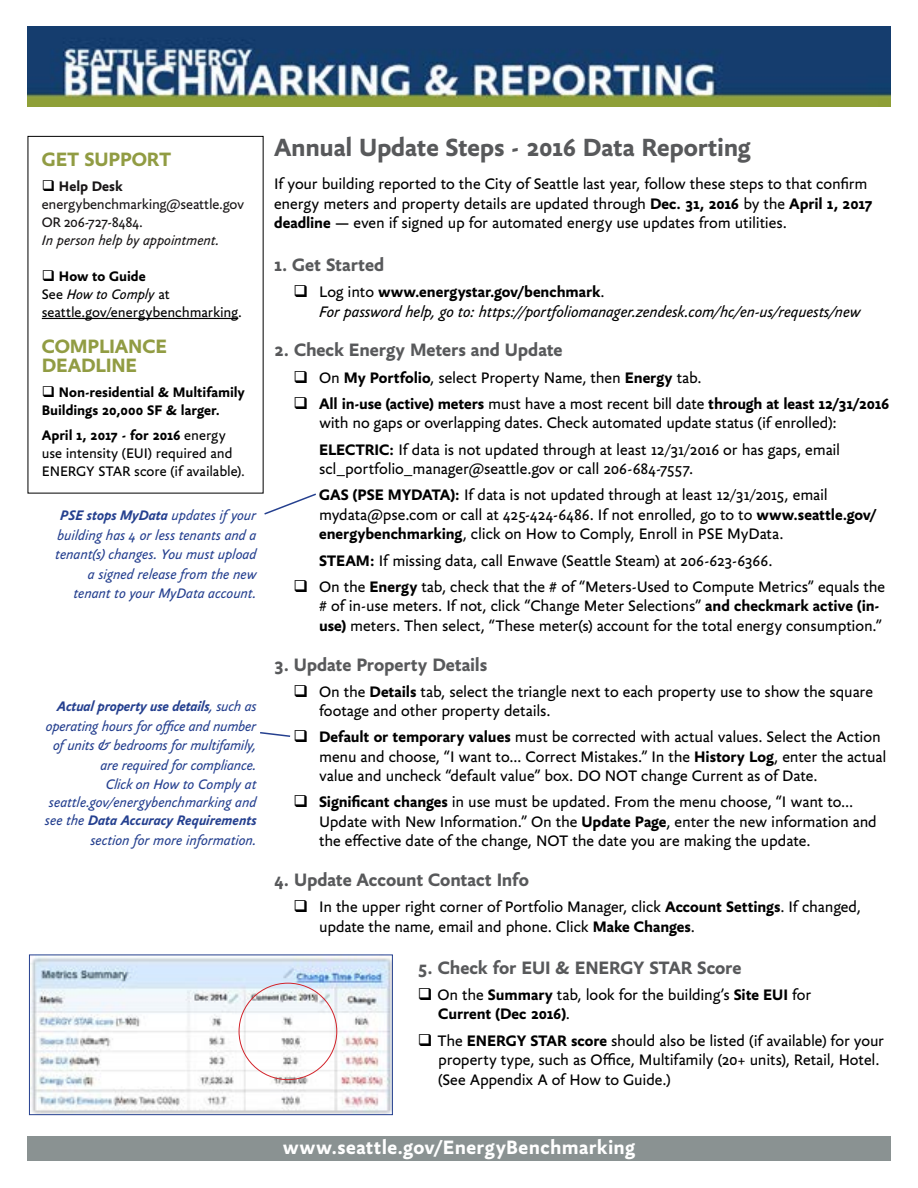
<style>
.page{position:relative;width:918px;height:1188px;background:#fff}
.page>*{position:absolute;margin:0;border:0;box-sizing:border-box;transform-origin:0 0}
.t1{font:700 27px "Yoga Sans OT";letter-spacing:-.01em;color:#58595b}
.t2{font:700 21px "Yoga Sans OT";letter-spacing:.015em;color:#fff}
.t3{font:700 21px/19.5px "Yoga Sans OT";letter-spacing:-.01em;color:#919c43}
.t4{font:700 19.5px "Yoga Sans OT";letter-spacing:-.005em;color:#58595b}
.t5{font:16.5px/19.5px "Yoga Sans OT";letter-spacing:-.01em;color:#000}
.t6{font:italic 16.5px/19.5px "Yoga Sans OT";letter-spacing:-.005em;color:#000}
.t7{font:italic 15px/19.5px "Yoga Sans OT";letter-spacing:-.01em;color:#25408f;text-align:right}
.t8{font:15px/18px "Yoga Sans OT";letter-spacing:-.005em;color:#000}
.t9{font:15px/18px "Yoga Sans OT";letter-spacing:-.02em;color:#191617}
.t10{font:700 15px/18px "Yoga Sans OT";color:#000}
.t11{font:italic 15px "Yoga Sans OT";color:#191617}
.s1{color:#000}
.s2{font-weight:700}
.s3{font-style:italic}
.s4{color:#191617}
.s5{font-style:normal}
.s6{font-weight:700;font-style:normal}
</style>
<div class="page">
<div style="left:27px;top:1136px;width:864px;height:25px;background:#8a9292"></div>
<img style="left:31px;top:957px;width:360px;height:156px">
<div style="left:29px;top:955px;width:364px;height:160px;border:1px solid #25408f"></div>
<hr style="left:42px;top:318px;width:196px;height:1px;background:#000">
<svg style="left:263px;top:492px;width:53px;height:23px"></svg>
<svg style="left:260px;top:732px;width:31px;height:5px"></svg>
<img style="left:28px;top:27px;width:863px;height:80px">
<p class="t3" style="left:42px;top:150px;width:131px">GET SUPPORT</p>
<p class="t9" style="left:42px;top:177px;width:204px"><span class="s1">❑</span> <span class="s2">Help Desk </span>energybenchmarking@seattle.gov<br>OR 206-727-8484.</p>
<p class="t11" style="left:42px;top:232px;width:179px">In person help by appointment.</p>
<p class="t8" style="left:42px;top:267px;width:202px">❑ <span class="s2">How to Guide<br></span>See <span class="s3">How to Comply</span> at seattle.gov/energybenchmarking.</p>
<p class="t3" style="left:42px;top:337px;width:127px">COMPLIANCE<br>DEADLINE</p>
<p class="t10" style="left:42px;top:383px;width:205px">❑ Non-residential &amp; Multifamily<br>Buildings 20,000 SF &amp; larger.</p>
<p class="t8" style="left:42px;top:426px;width:205px"><span class="s2">April 1, 2017 - for 2016</span> energy use intensity (EUI) required and<br>ENERGY STAR score (if available)<span class="s4">.</span></p>
<p class="t7" style="left:55px;top:506px;width:203px"><span class="s2">PSE stops MyData</span> updates if your building has 4 or less tenants and a tenant(s) changes. You must upload a signed release from the new tenant to your MyData account.</p>
<p class="t7" style="left:46px;top:697px;width:212px"><span class="s2">Actual property use details</span>, such as operating hours for office and number of units &amp; bedrooms for multifamily, are required for compliance.<br>Click on How to Comply at</p>
<p class="t7" style="left:45px;top:794px;width:213px;line-height:18px;text-align:left">seattle.gov/energybenchmarking and see the <span class="s2">Data Accuracy Requirements</span></p>
<p class="t7" style="left:90px;top:830px;width:168px">section for more information.</p>
<h1 class="t1" style="left:274px;top:133px;width:478px">Annual Update Steps - 2016 Data Reporting</h1>
<p class="t5" style="left:274px;top:175px;width:600px">If your building reported to the City of Seattle last year, follow these steps to that confirm energy meters and property details are updated through <span class="s2">Dec. 31, 2016</span> by the <span class="s2">April 1, 2017 deadline</span> — even if signed up for automated energy use updates from utilities.</p>
<p class="t4" style="left:274px;top:254px;width:112px">1. Get Started</p>
<p class="t6" style="left:319px;top:283px;width:543px;text-indent:-25px">❑ <span class="s5">Log into</span> <span class="s6">www.energystar.gov/benchmark</span><span class="s5">.<br></span>For password help, go to: https://portfoliomanager.zendesk.com/hc/en-us/requests/new</p>
<p class="t4" style="left:274px;top:340px;width:290px">2. Check Energy Meters and Update</p>
<p class="t5" style="left:294px;top:368px;width:410px">❑ On <span class="s2">My Portfolio</span>, select Property Name, then <span class="s2">Energy</span> tab.</p>
<p class="t5" style="left:319px;top:394px;width:572px;text-indent:-25px">❑ <span class="s2">All in-use (active) meters</span> must have a most recent bill date <span class="s2">through at least 12/31/2016 </span>with no gaps or overlapping dates. Check automated update status (if enrolled):</p>
<p class="t5" style="left:319px;top:440px;width:523px"><span class="s2">ELECTRIC:</span> If data is not updated through at least 12/31/2016 or has gaps, email scl_portfolio_manager@seattle.gov or call 206-684-7557.</p>
<p class="t5" style="left:319px;top:486px;width:559px"><span class="s2">GAS (PSE MYDATA):</span> If data is not updated through at least 12/31/2015, email mydata@pse.com or call at 425-424-6486. If not enrolled, go to to <span class="s2">www.seattle.gov/ energybenchmarking</span>, click on How to Comply, Enroll in PSE MyData.</p>
<p class="t5" style="left:319px;top:551px;width:455px"><span class="s2">STEAM:</span> If missing data, call Enwave (Seattle Steam) at 206-623-6366.</p>
<p class="t5" style="left:319px;top:577px;width:568px;text-indent:-25px">❑ On the <span class="s2">Energy</span> tab, check that the # of “Meters-Used to Compute Metrics” equals the # of in-use meters. If not, click “Change Meter Selections” <span class="s2">and checkmark active (in&shy;use)</span> meters. Then select, “These meter(s) account for the total energy consumption.”</p>
<p class="t4" style="left:274px;top:654px;width:215px">3. Update Property Details</p>
<p class="t5" style="left:319px;top:682px;width:555px;text-indent:-25px">❑ On the <span class="s2">Details</span> tab, select the triangle next to each property use to show the square footage and other property details.</p>
<p class="t5" style="left:319px;top:728px;width:569px;text-indent:-25px">❑ <span class="s2">Default or temporary values</span> must be corrected with actual values. Select the Action menu and choose, “I want to… Correct Mistakes.” In the <span class="s2">History Log</span>, enter the actual value and uncheck “default value” box. DO NOT change Current as of Date.</p>
<p class="t5" style="left:319px;top:792px;width:559px;text-indent:-25px">❑ <span class="s2">Significant changes</span> in use must be updated. From the menu choose, “I want to...<br>Update with New Information.” On the <span class="s2">Update Page</span>, enter the new information and the effective date of the change, NOT the date you are making the update.</p>
<p class="t4" style="left:274px;top:869px;width:256px">4. Update Account Contact Info</p>
<p class="t5" style="left:319px;top:897px;width:543px;text-indent:-25px">❑ In the upper right corner of Portfolio Manager, click <span class="s2">Account Settings</span>. If changed, update the name, email and phone. Click <span class="s2">Make Changes</span>.</p>
<p class="t4" style="left:418px;top:957px;width:325px">5. Check for EUI &amp; ENERGY STAR Score</p>
<p class="t5" style="left:438px;top:985px;width:375px;text-indent:-20px">❑ On the <span class="s2">Summary</span> tab, look for the building’s <span class="s2">Site EUI</span> for<br><span class="s2">Current (Dec 2016)</span>.</p>
<p class="t5" style="left:438px;top:1031px;width:447px;text-indent:-20px">❑ The <span class="s2">ENERGY STAR score</span> should also be listed (if available) for your property type, such as Office, Multifamily (20+ units), Retail, Hotel. (See Appendix A of How to Guide.)</p>
<p class="t2" style="left:283px;top:1136px;width:354px">www.seattle.gov/EnergyBenchmarking</p>
</div>
